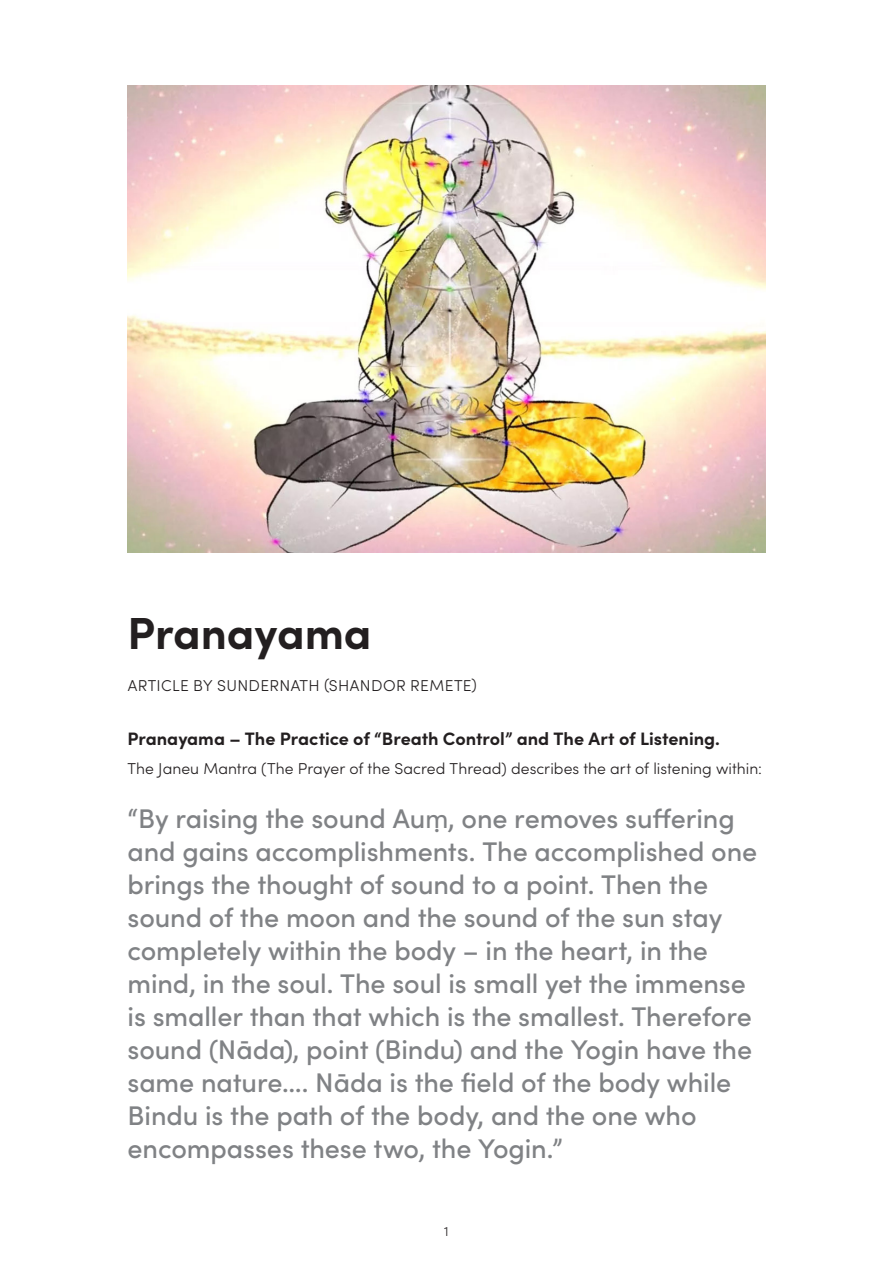
<style>
.page{position:relative;width:893px;height:1263px;background:#fff}
.page>*{position:absolute;margin:0;border:0;box-sizing:border-box;transform-origin:0 0}
.t1{font:700 45px "Sofia Pro";color:#231f20}
.pullout{font:500 27px/33px "Sofia Pro";letter-spacing:-.005em;color:#808285}
.t2{font:700 18px "Sofia Pro";letter-spacing:-.005em;color:#231f20}
.body{font:300 15.75px "Sofia Pro";letter-spacing:.005em;color:#231f20}
.Article_by_Sundernat{font:300 15.75px "Sofia Pro";letter-spacing:.025em;color:#231f20}
.t3{font:300 13.5px "Sofia Pro";color:#231f20}
.s1{font-family:"Avenir"}
</style>
<div class="page">
<img style="left:128px;top:85px;width:637px;height:468px">
<p class="t1" style="left:128px;top:598px;width:245px">Pranayama</p>
<p class="Article_by_Sundernat" style="left:128px;top:674px;width:351px">ARTICLE BY SUNDERNATH (SHANDOR REMETE)</p>
<p class="t2" style="left:128px;top:724px;width:594px">Pranayama – The Practice of “Breath Control” and The Art of Listening.</p>
<p class="body" style="left:128px;top:757px;width:636px">The Janeu Mantra (The Prayer of the Sacred Thread) describes the art of listening within:</p>
<p class="pullout" style="left:128px;top:800px;width:631px">“By raising the sound Au<span class="s1">ṃ</span>, one removes suffering and gains accomplishments. The accomplished one brings the thought of sound to a point. Then the sound of the moon and the sound of the sun stay completely within the body – in the heart, in the mind, in the soul. The soul is small yet the immense is smaller than that which is the smallest. Therefore sound (Nāda), point (Bindu) and the Yogin have the same nature…. Nāda is the field of the body while Bindu is the path of the body, and the one who encompasses these two, the Yogin.”</p>
<p class="t3" style="left:444px;top:1221px;width:6px">1</p>
</div>
